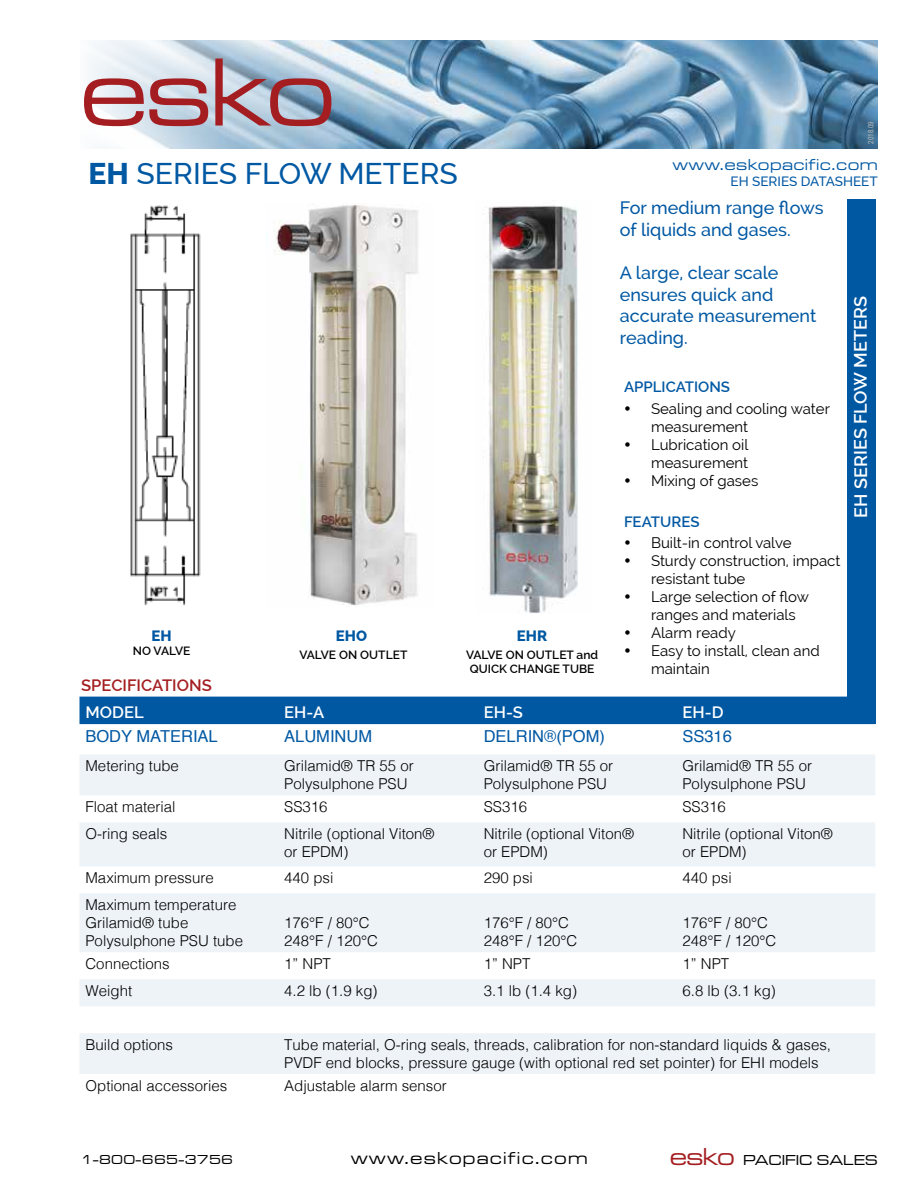
<style>
.page{position:relative;width:918px;height:1188px;background:#fff}
.page>*{position:absolute;margin:0;border:0;box-sizing:border-box;transform-origin:0 0}
.t1{font:500 100.5px "Microgramma Ext D";color:#a41e21}
.t2{font:500 30px "Raleway";color:#0058a3}
.t3{font:500 25.5px "Microgramma Ext D";color:#a41e21}
.t4{font:500 18px/21.6px "Raleway";color:#0058a3}
.t5{font:500 18px "Microgramma Ext D";letter-spacing:.1em;color:#000}
.t6{font:600 18px "Raleway";color:#fff}
.t7{font:16.5px "Helvetica";color:#0058a3}
.t8{font:500 16.5px "Microgramma Ext D";letter-spacing:.06em;color:#0058a3}
.t9{font:600 16.5px "Raleway";color:#fff}
.t10{font:600 16.5px "Raleway";color:#a41e21}
.t11{font:300 15px/18px "Helvetica";color:#000}
.t12{font:15px/18px "Raleway";color:#000}
.t13{font:600 15px "Raleway";color:#0058a3}
.t14{font:500 15px "Microgramma Ext D";letter-spacing:.04em;color:#000}
.t15{font:800 15px "Raleway";color:#0058a3}
.t16{font:500 13.5px "Raleway";color:#0058a3}
.t17{font:500 13.5px "Microgramma Ext D";letter-spacing:.07em;color:#000}
.t18{font:600 12px/14.4px "Raleway";color:#000;text-align:center}
.t19{font:7.5px "Arial Narrow";color:#bcbec0}
.s1{font-weight:800}
</style>
<div class="page">
<img style="left:89px;top:40px;width:788px;height:108px">
<div style="left:847px;top:199px;width:29px;height:525px;background:#0058a3"></div>
<div style="left:80px;top:697px;width:767px;height:27px;background:#0058a3"></div>
<svg style="left:80px;top:755px;width:795px;height:319px;fill:#edf3f7"></svg>
<img style="left:483px;top:205px;width:95px;height:408px">
<img style="left:274px;top:203px;width:145px;height:403px">
<img style="left:130px;top:205px;width:71px;height:401px">
<h1 class="t1" style="left:81px;top:28px;width:255px">esko</h1>
<h2 class="t2" style="left:89px;top:156px;width:371px"><span class="s1">EH</span> SERIES FLOW METERS</h2>
<p class="t15" style="left:152px;top:627px;width:22px">EH</p>
<p class="t18" style="left:133px;top:644px;width:59px">NO VALVE</p>
<p class="t10" style="left:81px;top:675px;width:132px">SPECIFICATIONS</p>
<p class="t15" style="left:336px;top:627px;width:33px">EHO</p>
<p class="t18" style="left:299px;top:647px;width:110px">VALVE ON OUTLET</p>
<p class="t15" style="left:517px;top:627px;width:32px">EHR</p>
<p class="t18" style="left:466px;top:647px;width:134px">VALVE ON OUTLET and<br>QUICK CHANGE TUBE</p>
<p class="t19" style="left:865px;top:144px;width:24px;rotate:-90deg">2018.09</p>
<p class="t8" style="left:673px;top:154px;width:206px">www.eskopacific.com</p>
<p class="t16" style="left:730px;top:174px;width:149px">EH SERIES DATASHEET</p>
<p class="t4" style="left:620px;top:197px;width:205px">For medium range flows of liquids and gases.</p>
<p class="t4" style="left:620px;top:262px;width:198px">A large, clear scale ensures quick and accurate measurement reading.</p>
<p class="t13" style="left:624px;top:378px;width:108px">APPLICATIONS</p>
<p class="t12" style="left:651px;top:400px;width:180px;text-indent:-27px">• Sealing and cooling water measurement</p>
<p class="t12" style="left:624px;top:436px;width:126px;text-align:right">• Lubrication oil measurement</p>
<p class="t12" style="left:624px;top:472px;width:136px">• Mixing of gases</p>
<p class="t13" style="left:624px;top:513px;width:77px">FEATURES</p>
<p class="t12" style="left:624px;top:534px;width:169px">• Built-in control valve</p>
<p class="t12" style="left:651px;top:552px;width:191px;text-indent:-27px">• Sturdy construction, impact resistant tube</p>
<p class="t12" style="left:651px;top:588px;width:160px;text-indent:-27px">• Large selection of flow ranges and materials</p>
<p class="t12" style="left:624px;top:624px;width:113px">• Alarm ready</p>
<p class="t12" style="left:651px;top:642px;width:170px;text-indent:-27px">• Easy to install, clean and maintain</p>
<p class="t6" style="left:850px;top:518px;width:223px;rotate:-90deg">EH SER EI S FLOW METERS</p>
<p class="t9" style="left:86px;top:703px;width:60px">MODEL</p>
<p class="t9" style="left:284px;top:703px;width:42px">EH-A</p>
<p class="t9" style="left:484px;top:703px;width:41px">EH-S</p>
<p class="t9" style="left:682px;top:703px;width:43px">EH-D</p>
<p class="t7" style="left:85px;top:724px;width:134px">BODY MATERIAL</p>
<p class="t7" style="left:284px;top:724px;width:89px">ALUMINUM</p>
<p class="t7" style="left:484px;top:724px;width:123px">DELRIN®(POM)</p>
<p class="t7" style="left:682px;top:724px;width:51px">SS316</p>
<p class="t11" style="left:86px;top:756px;width:95px">Metering tube</p>
<p class="t11" style="left:284px;top:756px;width:131px">Grilamid® TR 55 or<br>Polysulphone PSU</p>
<p class="t11" style="left:484px;top:756px;width:131px">Grilamid® TR 55 or<br>Polysulphone PSU</p>
<p class="t11" style="left:682px;top:756px;width:131px">Grilamid® TR 55 or<br>Polysulphone PSU</p>
<p class="t11" style="left:86px;top:797px;width:92px">Float material</p>
<p class="t11" style="left:284px;top:797px;width:45px">SS316</p>
<p class="t11" style="left:484px;top:797px;width:45px">SS316</p>
<p class="t11" style="left:682px;top:797px;width:45px">SS316</p>
<p class="t11" style="left:86px;top:824px;width:83px">O-ring seals</p>
<p class="t11" style="left:284px;top:824px;width:152px">Nitrile (optional Viton® or EPDM)</p>
<p class="t11" style="left:484px;top:824px;width:152px">Nitrile (optional Viton® or EPDM)</p>
<p class="t11" style="left:682px;top:824px;width:152px">Nitrile (optional Viton® or EPDM)</p>
<p class="t11" style="left:86px;top:868px;width:130px">Maximum pressure</p>
<p class="t11" style="left:284px;top:868px;width:51px">440 psi</p>
<p class="t11" style="left:484px;top:868px;width:51px">290 psi</p>
<p class="t11" style="left:682px;top:868px;width:51px">440 psi</p>
<p class="t11" style="left:86px;top:895px;width:159px">Maximum temperature<br>Grilamid® tube<br>Polysulphone PSU tube</p>
<p class="t11" style="left:284px;top:913px;width:95px">176°F / 80°C<br>248°F / 120°C</p>
<p class="t11" style="left:484px;top:913px;width:95px">176°F / 80°C<br>248°F / 120°C</p>
<p class="t11" style="left:682px;top:913px;width:95px">176°F / 80°C<br>248°F / 120°C</p>
<p class="t11" style="left:86px;top:954px;width:86px">Connections</p>
<p class="t11" style="left:284px;top:954px;width:48px">1” NPT</p>
<p class="t11" style="left:484px;top:954px;width:48px">1” NPT</p>
<p class="t11" style="left:682px;top:954px;width:48px">1” NPT</p>
<p class="t11" style="left:86px;top:981px;width:48px">Weight</p>
<p class="t11" style="left:284px;top:981px;width:95px">4.2 lb (1.9 kg)</p>
<p class="t11" style="left:484px;top:981px;width:95px">3.1 lb (1.4 kg)</p>
<p class="t11" style="left:682px;top:981px;width:95px">6.8 lb (3.1 kg)</p>
<p class="t11" style="left:86px;top:1035px;width:89px">Build options</p>
<p class="t11" style="left:284px;top:1035px;width:548px">Tube material, O-ring seals, threads, calibration for non-standard liquids &amp; gases,<br>PVDF end blocks, pressure gauge (with optional red set pointer) for EHI models</p>
<p class="t11" style="left:86px;top:1075px;width:143px">Optional accessories</p>
<p class="t11" style="left:284px;top:1075px;width:164px">Adjustable alarm sensor</p>
<p class="t17" style="left:81px;top:1151px;width:153px">1-800-665-3756</p>
<p class="t5" style="left:351px;top:1147px;width:238px">www.eskopacific.com</p>
<h3 class="t3" style="left:670px;top:1140px;width:66px">esko</h3>
<p class="t14" style="left:744px;top:1150px;width:135px">PACIFIC SALES</p>
</div>
